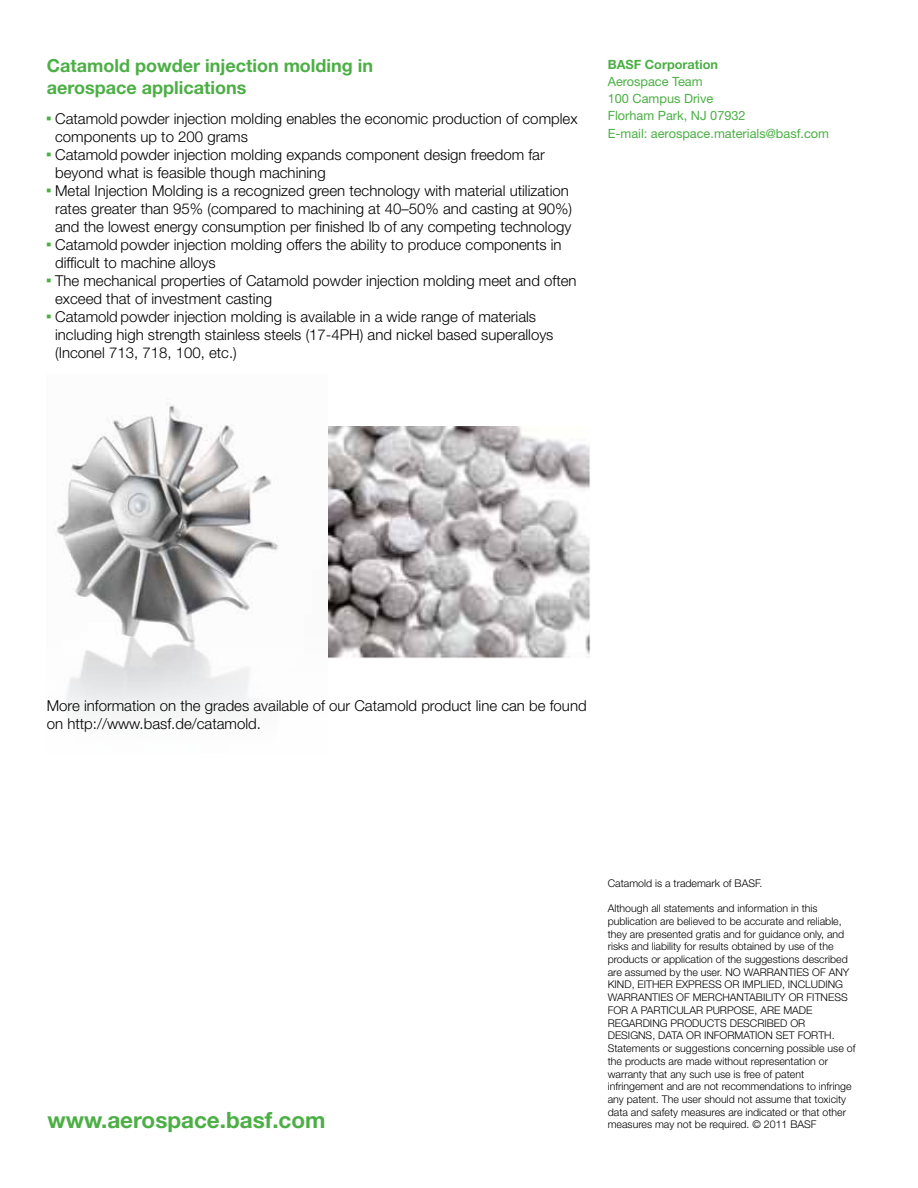
<style>
.page{position:relative;width:918px;height:1188px;background:#fff}
.page>*{position:absolute;margin:0;border:0;box-sizing:border-box;transform-origin:0 0}
.t1{font:700 22.5px "Helvetica Neue LT Std";color:#4caf45}
.t2{font:700 18px/21.6px "Helvetica Neue LT Std";color:#4caf45}
.t3{font:300 15px/18px "Helvetica Neue LT Std";color:#000}
.t4{font:12.75px/17.2px "Helvetica Neue LT Std";color:#4caf45}
.t5{font:700 12.75px "Helvetica Neue LT Std";color:#4caf45}
.t6{font:300 10.65px/12.8px "Helvetica Neue LT Std";color:#000}
</style>
<div class="page">
<img style="left:55px;top:405px;width:223px;height:311px">
<img style="left:329px;top:426px;width:262px;height:233px">
<p class="t2" style="left:47px;top:55px;width:328px">Catamold powder injection molding in aerospace applications</p>
<p class="t3" style="left:47px;top:109px;width:532px"><sup>n</sup> Catamold powder injection molding enables the economic production of complex</p>
<p class="t3" style="left:55px;top:127px;width:194px">components up to 200 grams</p>
<p class="t3" style="left:47px;top:145px;width:499px"><sup>n</sup> Catamold powder injection molding expands component design freedom far</p>
<p class="t3" style="left:55px;top:163px;width:272px">beyond what is feasible though machining</p>
<p class="t3" style="left:47px;top:181px;width:524px"><sup>n</sup> Metal Injection Molding is a recognized green technology with material utilization</p>
<p class="t3" style="left:55px;top:199px;width:519px">rates greater than 95% (compared to machining at 40–50% and casting at 90%)</p>
<p class="t3" style="left:55px;top:217px;width:518px">and the lowest energy consumption per finished lb of any competing technology</p>
<p class="t3" style="left:47px;top:235px;width:516px"><sup>n</sup> Catamold powder injection molding offers the ability to produce components in</p>
<p class="t3" style="left:55px;top:253px;width:162px">difficult to machine alloys</p>
<p class="t3" style="left:47px;top:271px;width:531px"><sup>n</sup> The mechanical properties of Catamold powder injection molding meet and often</p>
<p class="t3" style="left:55px;top:289px;width:218px">exceed that of investment casting</p>
<p class="t3" style="left:47px;top:307px;width:491px"><sup>n</sup> Catamold powder injection molding is available in a wide range of materials</p>
<p class="t3" style="left:55px;top:325px;width:500px">including high strength stainless steels (17-4PH) and nickel based superalloys</p>
<p class="t3" style="left:55px;top:343px;width:183px">(Inconel 713, 718, 100, etc.)</p>
<p class="t5" style="left:608px;top:56px;width:112px">BASF Corporation</p>
<p class="t4" style="left:608px;top:73px;width:223px">Aerospace Team<br>100 Campus Drive<br>Florham Park, NJ 07932<br>E‐mail: aerospace.materials@basf.com</p>
<p class="t3" style="left:47px;top:696px;width:541px">More information on the grades available of our Catamold product line can be found on http://www.basf.de/catamold.</p>
<p class="t6" style="left:608px;top:876px;width:156px">Catamold is a trademark of BASF.</p>
<p class="t6" style="left:608px;top:902px;width:249px">Although all statements and information in this publication are believed to be accurate and reliable, they are presented gratis and for guidance only, and risks and liability for results obtained by use of the products or application of the suggestions described are assumed by the user. NO WARRANTIES OF ANY KIND, EITHER EXPRESS OR IMPLIED, INCLUDING WARRANTIES OF MERCHANTABILITY OR FITNESS FOR A PARTICULAR PURPOSE, ARE MADE REGARDING PRODUCTS DESCRIBED OR DESIGNS, DATA OR INFORMATION SET FORTH.<br>Statements or suggestions concerning possible use of the products are made without representation or warranty that any such use is free of patent infringement and are not recommendations to infringe any patent. The user should not assume that toxicity data and safety measures are indicated or that other</p>
<h1 class="t1" style="left:47px;top:1107px;width:280px">www.aerospace.basf.com</h1>
<p class="t6" style="left:608px;top:1118px;width:210px">measures may not be required. © 2011 BASF</p>
</div>
